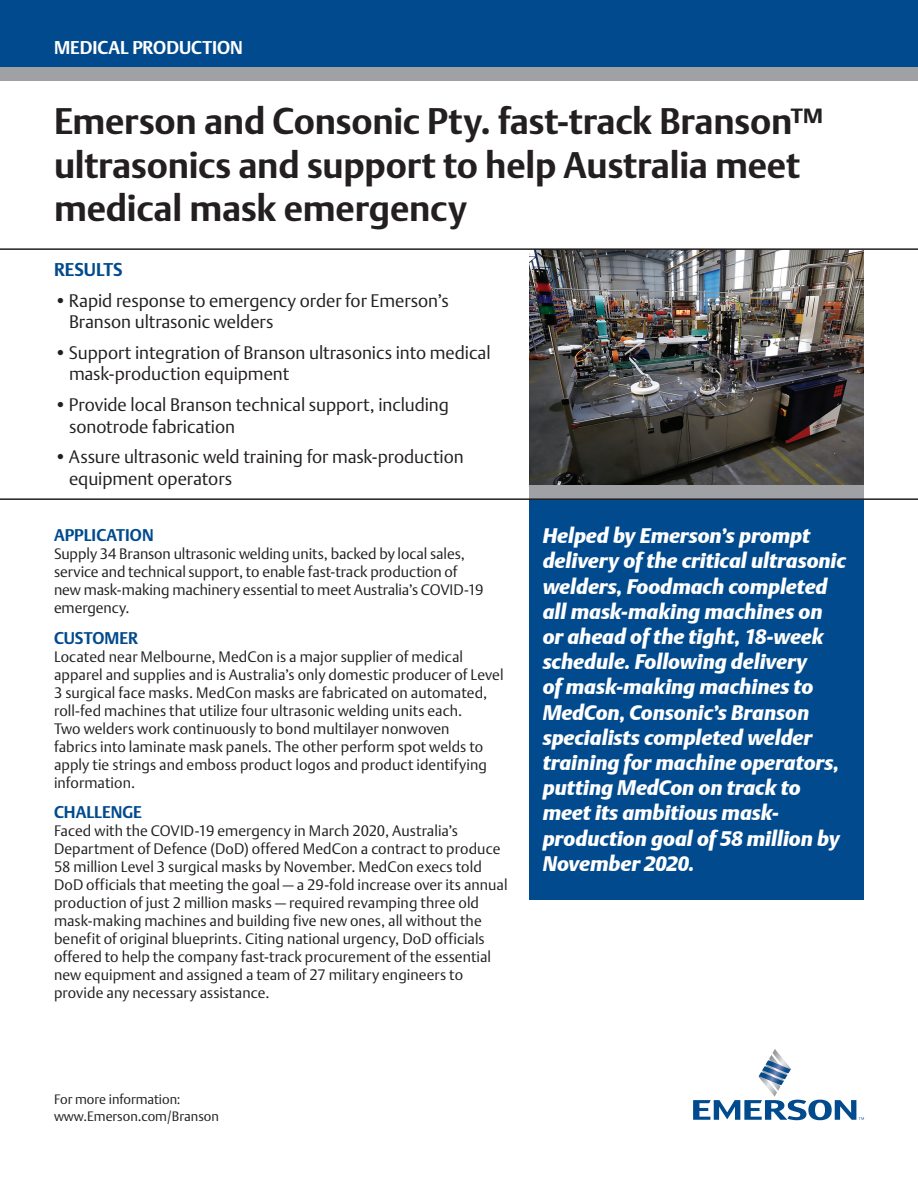
<style>
.page{position:relative;width:918px;height:1188px;background:#fff}
.page>*{position:absolute;margin:0;border:0;box-sizing:border-box;transform-origin:0 0}
.t1{font:700 36px/43.2px "DTL Argo T";letter-spacing:-.005em;color:#231f20}
.t2{font:italic 900 21px/25.2px "DTL Argo T";letter-spacing:-.005em;color:#fff}
.t3{font:300 18px/21.6px "DTL Argo T";letter-spacing:-.005em;color:#231f20}
.t4{font:700 18px "DTL Argo T";color:#fff}
.t5{font:700 18px "DTL Argo T";letter-spacing:.005em;color:#004a8d}
.t6{font:700 16.5px "DTL Argo T";letter-spacing:.005em;color:#004a8d}
.t7{font:300 15px/18px "DTL Argo T";color:#231f20}
.t8{font:300 13.5px "DTL Argo T";color:#231f20}
</style>
<div class="page">
<div style="left:0;top:0;width:918px;height:68px;background:#004a8d"></div>
<div style="left:0;top:68px;width:918px;height:13px;background:#a0a1a5"></div>
<svg style="left:693px;top:1049px;width:171px;height:71px"></svg>
<div style="left:529px;top:500px;width:335px;height:400px;background:#004a8d"></div>
<img style="left:529px;top:250px;width:335px;height:235px">
<div style="left:529px;top:485px;width:335px;height:13px;background:#a0a1a5"></div>
<hr style="left:0;top:248px;width:918px;height:2px;background:#231f20">
<hr style="left:0;top:498px;width:918px;height:2px;background:#231f20">
<p class="t4" style="left:54px;top:37px;width:191px">MEDICAL PRODUCTION</p>
<p class="t1" style="left:54px;top:100px;width:771px">Emerson and Consonic Pty. fast-track Branson™ ultrasonics and support to help Australia meet medical mask emergency</p>
<p class="t5" style="left:54px;top:259px;width:70px">RESULTS</p>
<p class="t3" style="left:69px;top:289px;width:381px;text-indent:-15px">•Rapid response to emergency order for Emerson’s<br>Branson ultrasonic welders</p>
<p class="t3" style="left:69px;top:341px;width:423px;text-indent:-15px">•Support integration of Branson ultrasonics into medical mask-production equipment</p>
<p class="t3" style="left:69px;top:394px;width:382px;text-indent:-15px">•Provide local Branson technical support, including sonotrode fabrication</p>
<p class="t3" style="left:69px;top:446px;width:396px;text-indent:-15px">•Assure ultrasonic weld training for mask-production equipment operators</p>
<p class="t6" style="left:54px;top:525px;width:101px">APPLICATION</p>
<p class="t7" style="left:54px;top:544px;width:431px">Supply 34 Branson ultrasonic welding units, backed by local sales, service and technical support, to enable fast-track production of new mask-making machinery essential to meet Australia’s COVID-19 emergency.</p>
<p class="t6" style="left:54px;top:628px;width:85px">CUSTOMER</p>
<p class="t7" style="left:54px;top:647px;width:451px">Located near Melbourne, MedCon is a major supplier of medical apparel and supplies and is Australia’s only domestic producer of Level 3 surgical face masks. MedCon masks are fabricated on automated, roll-fed machines that utilize four ultrasonic welding units each.<br>Two welders work continuously to bond multilayer nonwoven<br>fabrics into laminate mask panels. The other perform spot welds to apply tie strings and emboss product logos and product identifying information.</p>
<p class="t6" style="left:54px;top:802px;width:90px">CHALLENGE</p>
<p class="t7" style="left:54px;top:822px;width:455px">Faced with the COVID-19 emergency in March 2020, Australia’s Department of Defence (DoD) offered MedCon a contract to produce 58 million Level 3 surgical masks by November. MedCon execs told DoD officials that meeting the goal — a 29-fold increase over its annual production of just 2 million masks — required revamping three old mask-making machines and building five new ones, all without the benefit of original blueprints. Citing national urgency, DoD officials offered to help the company fast-track procurement of the essential new equipment and assigned a team of 27 military engineers to provide any necessary assistance.</p>
<p class="t2" style="left:543px;top:523px;width:305px">Helped by Emerson’s prompt delivery of the critical ultrasonic welders, Foodmach completed all mask-making machines on or ahead of the tight, 18-week schedule. Following delivery<br>of mask-making machines to<br>MedCon, Consonic’s Branson specialists completed welder training for machine operators, putting MedCon on track to meet its ambitious mask&shy;production goal of 58 million by<br>November 2020.</p>
<p class="t8" style="left:54px;top:1091px;width:128px">For more information:</p>
<p class="t8" style="left:54px;top:1108px;width:166px">www.Emerson.com/Branson</p>
</div>
